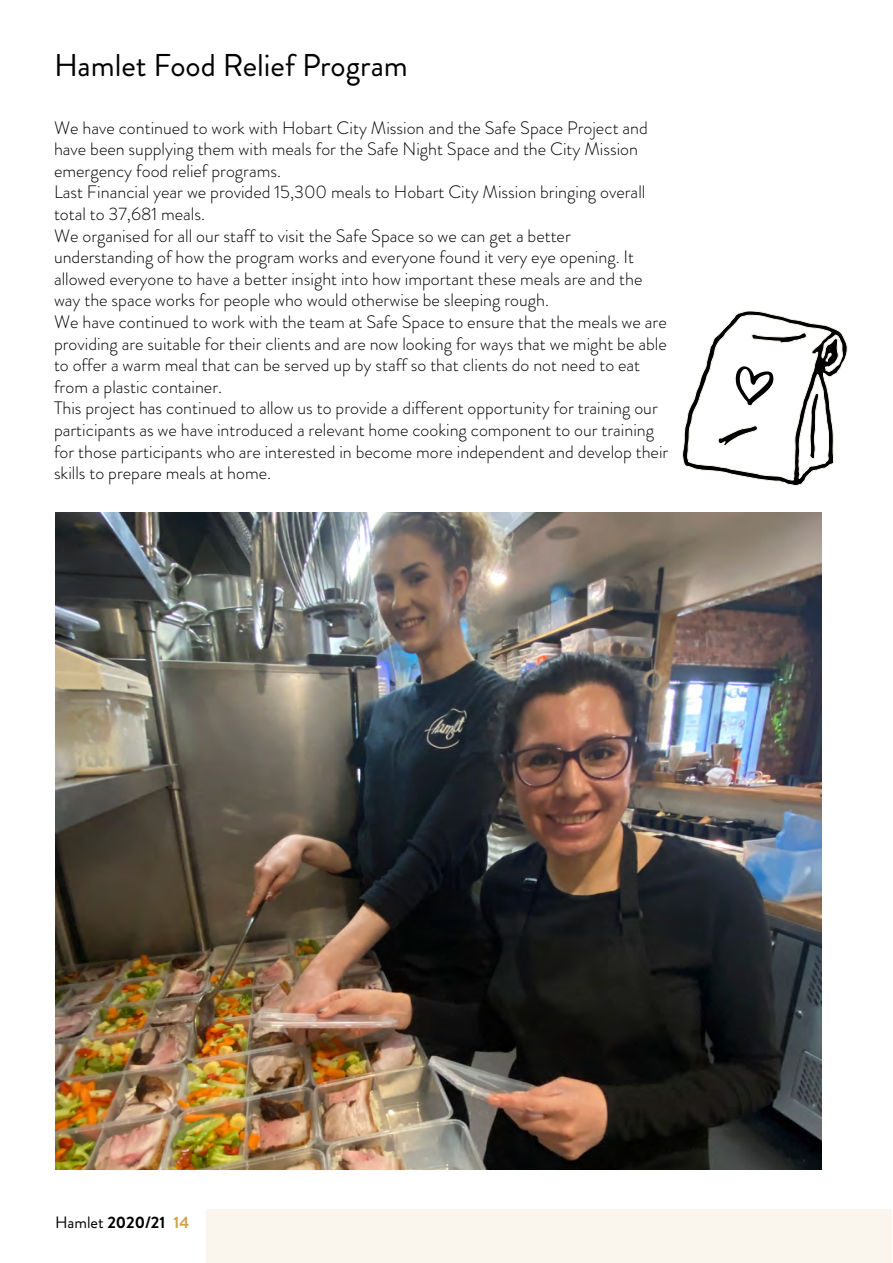
<style>
.page{position:relative;width:893px;height:1263px;background:#fff}
.page>*{position:absolute;margin:0;border:0;box-sizing:border-box;transform-origin:0 0}
.t1{font:31.5px "Brandon Grotesque";color:#000}
.t2{font:300 18px/21.6px "Brandon Grotesque";color:#000}
.t3{font:700 16.5px "Brandon Grotesque";color:#000}
.s1{font-weight:400}
.s2{color:#cea34d}
</style>
<div class="page">
<div style="left:206px;top:1209px;width:686px;height:54px;background:#faf6ed"></div>
<img style="left:55px;top:512px;width:767px;height:657px">
<svg style="left:682px;top:310px;width:166px;height:176px"></svg>
<h1 class="t1" style="left:54px;top:44px;width:355px">Hamlet Food Relief Program</h1>
<p class="t2" style="left:54px;top:117px;width:616px">We have continued to work with Hobart City Mission and the Safe Space Project and have been supplying them with meals for the Safe Night Space and the City Mission emergency food relief programs.<br>Last Financial year we provided 15,300 meals to Hobart City Mission bringing overall total to 37,681 meals.<br>We organised for all our staff to visit the Safe Space so we can get a better understanding of how the program works and everyone found it very eye opening. It allowed everyone to have a better insight into how important these meals are and the way the space works for people who would otherwise be sleeping rough.<br>We have continued to work with the team at Safe Space to ensure that the meals we are providing are suitable for their clients and are now looking for ways that we might be able to offer a warm meal that can be served up by staff so that clients do not need to eat from a plastic container.<br>This project has continued to allow us to provide a different opportunity for training our participants as we have introduced a relevant home cooking component to our training for those participants who are interested in become more independent and develop their skills to prepare meals at home.</p>
<p class="t3" style="left:55px;top:1210px;width:136px"><span class="s1">Hamlet</span> 2020/21 <span class="s2">14</span></p>
</div>
